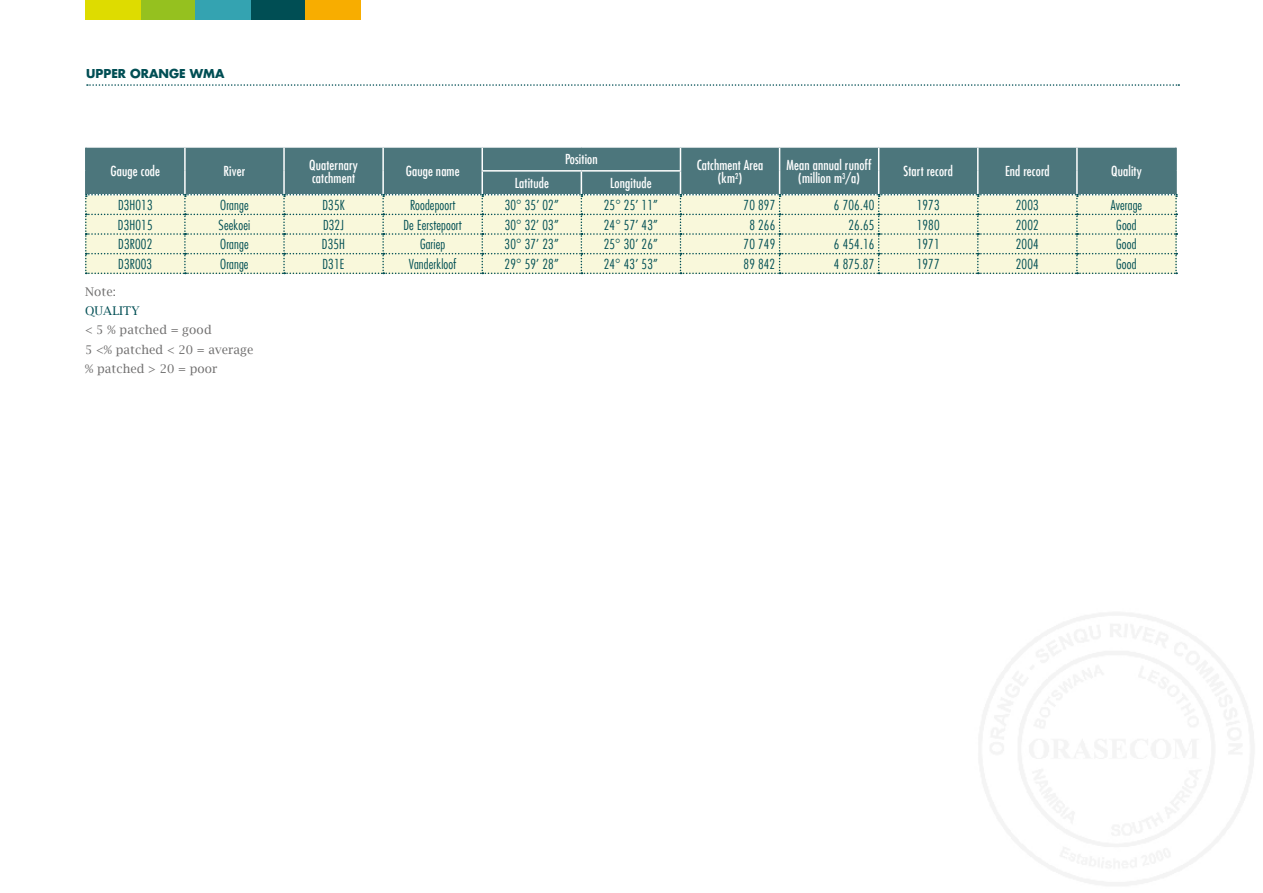
<style>
.page{position:relative;width:1263px;height:893px;background:#fff}
.page>*{position:absolute;margin:0;border:0;box-sizing:border-box;transform-origin:0 0}
.t1{font:300 condensed 13.5px "Futura Com";letter-spacing:.01em;color:#004e54}
.t2{font:500 condensed 13.5px/13.5px "Futura Com";letter-spacing:.01em;color:#fff;text-align:center}
.t3{font:12px/19.2px "Lucida Bright";letter-spacing:.01em;color:#706f6f}
.t4{font:700 12px "Futura Com";color:#004e54}
.t5{font:12px "Lucida Bright";letter-spacing:.01em;color:#004e54}
</style>
<div class="page">
<svg style="left:87px;top:84px;width:1092px;height:2px"></svg>
<div style="left:250px;top:0;width:55px;height:20px;background:#004e54"></div>
<div style="left:140px;top:0;width:55px;height:20px;background:#95c11f"></div>
<div style="left:85px;top:0;width:55px;height:20px;background:#dedc00"></div>
<div style="left:305px;top:0;width:55px;height:20px;background:#f8ad00"></div>
<div style="left:195px;top:0;width:55px;height:20px;background:#34a3b1"></div>
<svg style="left:85px;top:148px;width:1092px;height:126px;background:#b4c5b5"></svg>
<p class="t4" style="left:86px;top:64px;width:140px">UPPER ORANGE WMA</p>
<p class="t2" style="left:111px;top:164px;width:51px">Gauge code</p>
<p class="t2" style="left:223px;top:164px;width:23px">River</p>
<p class="t2" style="left:309px;top:158px;width:50px;text-align:left">Quaternary catchment</p>
<p class="t2" style="left:406px;top:164px;width:55px">Gauge name</p>
<p class="t2" style="left:565px;top:152px;width:34px">Position</p>
<p class="t2" style="left:697px;top:158px;width:68px">Catchment Area (km<sup>2</sup>)</p>
<p class="t2" style="left:786px;top:158px;width:86px">Mean annual runoff (million m<sup>3</sup>/a)</p>
<p class="t2" style="left:903px;top:164px;width:51px">Start record</p>
<p class="t2" style="left:1005px;top:164px;width:46px">End record</p>
<p class="t2" style="left:1111px;top:164px;width:32px">Quality</p>
<p class="t2" style="left:515px;top:176px;width:36px">Latitude</p>
<p class="t2" style="left:610px;top:176px;width:43px">Longitude</p>
<p class="t1" style="left:118px;top:197px;width:36px">D3H013</p>
<p class="t1" style="left:220px;top:197px;width:30px">Orange</p>
<p class="t1" style="left:322px;top:197px;width:24px">D35K</p>
<p class="t1" style="left:410px;top:197px;width:47px">Roodepoort</p>
<p class="t1" style="left:505px;top:197px;width:56px">30° 35’ 02”</p>
<p class="t1" style="left:604px;top:197px;width:56px">25° 25’ 11”</p>
<p class="t1" style="left:744px;top:197px;width:33px">70 897</p>
<p class="t1" style="left:834px;top:197px;width:42px">6 706.40</p>
<p class="t1" style="left:917px;top:197px;width:24px">1973</p>
<p class="t1" style="left:1016px;top:197px;width:24px">2003</p>
<p class="t1" style="left:1111px;top:197px;width:33px">Average</p>
<p class="t1" style="left:118px;top:216px;width:36px">D3H015</p>
<p class="t1" style="left:219px;top:216px;width:33px">Seekoei</p>
<p class="t1" style="left:323px;top:216px;width:22px">D32J</p>
<p class="t1" style="left:404px;top:216px;width:60px">De Eerstepoort</p>
<p class="t1" style="left:505px;top:216px;width:56px">30° 32’ 03”</p>
<p class="t1" style="left:604px;top:216px;width:56px">24° 57’ 43”</p>
<p class="t1" style="left:749px;top:216px;width:27px">8 266</p>
<p class="t1" style="left:848px;top:216px;width:27px">26.65</p>
<p class="t1" style="left:917px;top:216px;width:24px">1980</p>
<p class="t1" style="left:1016px;top:216px;width:24px">2002</p>
<p class="t1" style="left:1116px;top:216px;width:22px">Good</p>
<p class="t1" style="left:118px;top:236px;width:35px">D3R002</p>
<p class="t1" style="left:220px;top:236px;width:30px">Orange</p>
<p class="t1" style="left:322px;top:236px;width:25px">D35H</p>
<p class="t1" style="left:420px;top:236px;width:27px">Gariep</p>
<p class="t1" style="left:505px;top:236px;width:56px">30° 37’ 23”</p>
<p class="t1" style="left:604px;top:236px;width:56px">25° 30’ 26”</p>
<p class="t1" style="left:743px;top:236px;width:33px">70 749</p>
<p class="t1" style="left:834px;top:236px;width:42px">6 454.16</p>
<p class="t1" style="left:917px;top:236px;width:24px">1971</p>
<p class="t1" style="left:1016px;top:236px;width:24px">2004</p>
<p class="t1" style="left:1116px;top:236px;width:22px">Good</p>
<p class="t1" style="left:118px;top:256px;width:35px">D3R003</p>
<p class="t1" style="left:220px;top:256px;width:30px">Orange</p>
<p class="t1" style="left:323px;top:256px;width:23px">D31E</p>
<p class="t1" style="left:409px;top:256px;width:49px">Vanderkloof</p>
<p class="t1" style="left:505px;top:256px;width:56px">29° 59’ 28”</p>
<p class="t1" style="left:604px;top:256px;width:56px">24° 43’ 53”</p>
<p class="t1" style="left:743px;top:256px;width:33px">89 842</p>
<p class="t1" style="left:834px;top:256px;width:42px">4 875.87</p>
<p class="t1" style="left:917px;top:256px;width:24px">1977</p>
<p class="t1" style="left:1016px;top:256px;width:24px">2004</p>
<p class="t1" style="left:1116px;top:256px;width:22px">Good</p>
<p class="t3" style="left:85px;top:282px;width:33px">Note:</p>
<p class="t5" style="left:85px;top:304px;width:56px">Quality</p>
<p class="t3" style="left:85px;top:320px;width:170px">&lt; 5 % patched = good<br>5 &lt;% patched &lt; 20 = average % patched &gt; 20 = poor</p>
</div>
